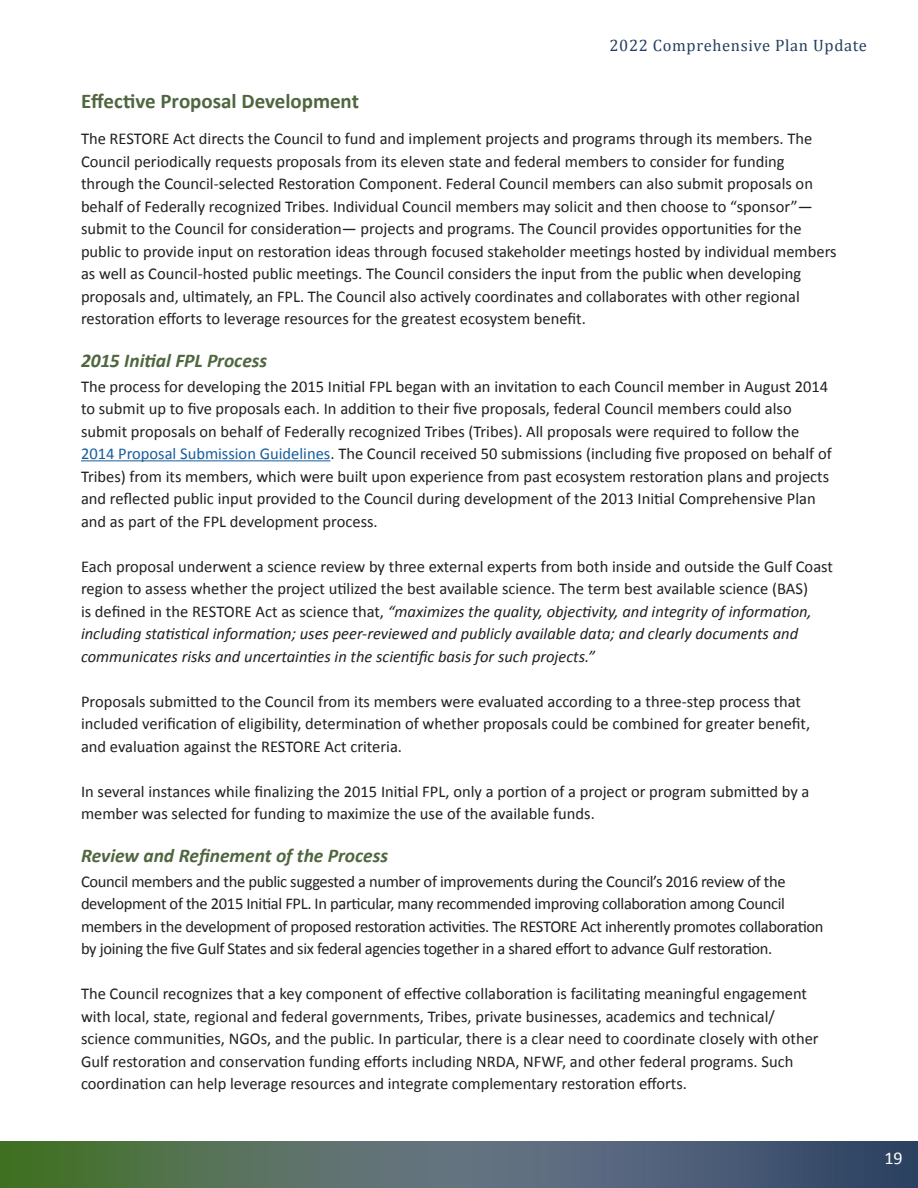
<style>
.page{position:relative;width:918px;height:1188px;background:#fff}
.page>*{position:absolute;margin:0;border:0;box-sizing:border-box;transform-origin:0 0}
.t1{font:700 21px "Calibri";letter-spacing:-.005em;color:#4f663f}
.t2{font:italic 700 19.5px "Calibri";letter-spacing:-.005em;color:#4f663f}
.t3{font:18px "Calibri";color:#fff}
.Body_Text{font:16.5px/22.5px "Calibri";color:#231f20}
.Body_text_-20{font:16.5px/22.5px "Calibri";letter-spacing:-.02em;color:#231f20}
.t4{font:16.5px "Cambria";letter-spacing:.04em;color:#25405e}
.s1{color:#175d9e}
.s2{font-style:italic}
</style>
<div class="page">
<img style="left:0;top:1141px;width:918px;height:47px">
<hr style="left:81px;top:460px;width:249px;height:1px;background:#175d9e">
<p class="t4" style="left:609px;top:36px;width:259px">2022 Comprehensive Plan Update</p>
<h3 class="t1" style="left:81px;top:87px;width:279px">Effective Proposal Development</h3>
<p class="Body_Text" style="left:81px;top:127px;width:757px">The RESTORE Act directs the Council to fund and implement projects and programs through its members. The Council periodically requests proposals from its eleven state and federal members to consider for funding through the Council-selected Restoration Component. Federal Council members can also submit proposals on behalf of Federally recognized Tribes. Individual Council members may solicit and then choose to “sponsor”— submit to the Council for consideration— projects and programs. The Council provides opportunities for the public to provide input on restoration ideas through focused stakeholder meetings hosted by individual members as well as Council-hosted public meetings. The Council considers the input from the public when developing proposals and, ultimately, an FPL. The Council also actively coordinates and collaborates with other regional restoration efforts to leverage resources for the greatest ecosystem benefit.</p>
<h4 class="t2" style="left:81px;top:348px;width:188px">2015 Initial FPL Process</h4>
<p class="Body_Text" style="left:81px;top:375px;width:752px">The process for developing the 2015 Initial FPL began with an invitation to each Council member in August 2014 to submit up to five proposals each. In addition to their five proposals, federal Council members could also submit proposals on behalf of Federally recognized Tribes (Tribes). All proposals were required to follow the <span class="s1">2014 Proposal Submission Guidelines</span>. The Council received 50 submissions (including five proposed on behalf of Tribes) from its members, which were built upon experience from past ecosystem restoration plans and projects and reflected public input provided to the Council during development of the 2013 Initial Comprehensive Plan and as part of the FPL development process.</p>
<p class="Body_Text" style="left:81px;top:555px;width:754px">Each proposal underwent a science review by three external experts from both inside and outside the Gulf Coast region to assess whether the project utilized the best available science. The term best available science (BAS)<br>is defined in the RESTORE Act as science that, <span class="s2">“maximizes the quality, objectivity, and integrity of information, including statistical information; uses peer-reviewed and publicly available data; and clearly documents and communicates risks and uncertainties in the scientific basis for such projects.”</span></p>
<p class="Body_Text" style="left:81px;top:690px;width:731px">Proposals submitted to the Council from its members were evaluated according to a three-step process that included verification of eligibility, determination of whether proposals could be combined for greater benefit, and evaluation against the RESTORE Act criteria.</p>
<p class="Body_Text" style="left:81px;top:780px;width:730px">In several instances while finalizing the 2015 Initial FPL, only a portion of a project or program submitted by a member was selected for funding to maximize the use of the available funds.</p>
<h4 class="t2" style="left:81px;top:843px;width:309px">Review and Refinement of the Process</h4>
<p class="Body_text_-20" style="left:81px;top:870px;width:744px">Council members and the public suggested a number of improvements during the Council’s 2016 review of the development of the 2015 Initial FPL. In particular, many recommended improving collaboration among Council members in the development of proposed restoration activities. The RESTORE Act inherently promotes collaboration by joining the five Gulf States and six federal agencies together in a shared effort to advance Gulf restoration.</p>
<p class="Body_Text" style="left:81px;top:982px;width:739px">The Council recognizes that a key component of effective collaboration is facilitating meaningful engagement with local, state, regional and federal governments, Tribes, private businesses, academics and technical/ science communities, NGOs, and the public. In particular, there is a clear need to coordinate closely with other Gulf restoration and conservation funding efforts including NRDA, NFWF, and other federal programs. Such coordination can help leverage resources and integrate complementary restoration efforts.</p>
<p class="t3" style="left:884px;top:1147px;width:20px">19</p>
</div>
